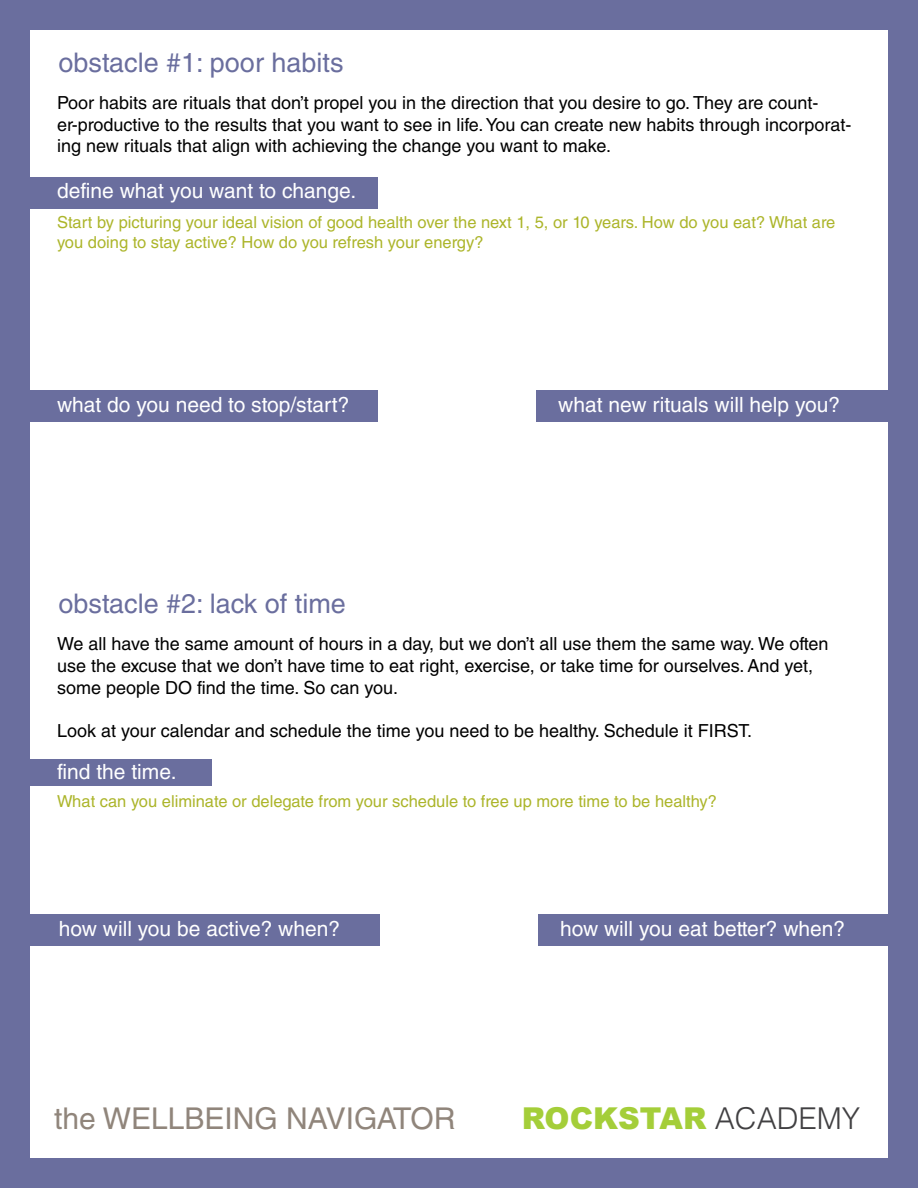
<style>
.page{position:relative;width:918px;height:1188px;background:#fff}
.page>*{position:absolute;margin:0;border:0;box-sizing:border-box;transform-origin:0 0}
.t1{font:900 30.15px "Arial";color:#a4ce39}
.t2{font:30px "Helvetica LT Std";color:#90857b}
.t3{font:27px "Helvetica LT Std";color:#6a6e9e}
.t4{font:21px "Helvetica LT Std";color:#fff}
.t5{font:18px/21.6px "Helvetica LT Std";color:#000}
.t6{font:16.5px/19.8px "Helvetica LT Std";color:#acb52a}
.s1{font-family:"Helvetica";font-weight:300;color:#414042}
</style>
<div class="page">
<div style="left:0;top:0;width:918px;height:1188px;border:30px solid #6a6e9e"></div>
<div style="left:26px;top:177px;width:352px;height:31px;background:#6a6e9e"></div>
<div style="left:26px;top:391px;width:352px;height:31px;background:#6a6e9e"></div>
<div style="left:536px;top:391px;width:353px;height:31px;background:#6a6e9e"></div>
<div style="left:26px;top:759px;width:185px;height:27px;background:#6a6e9e"></div>
<div style="left:28px;top:915px;width:352px;height:31px;background:#6a6e9e"></div>
<div style="left:538px;top:915px;width:352px;height:31px;background:#6a6e9e"></div>
<h3 class="t3" style="left:58px;top:47px;width:287px">obstacle #1: poor habits</h3>
<p class="t5" style="left:57px;top:92px;width:796px">Poor habits are rituals that don’t propel you in the direction that you desire to go. They are count&shy;er-productive to the results that you want to see in life. You can create new habits through incorporat&shy;ing new rituals that align with achieving the change you want to make.</p>
<p class="t4" style="left:57px;top:179px;width:301px">define what you want to change.</p>
<p class="t6" style="left:57px;top:213px;width:780px">Start by picturing your ideal vision of good health over the next 1, 5, or 10 years. How do you eat? What are you doing to stay active? How do you refresh your energy?</p>
<p class="t4" style="left:57px;top:392px;width:294px">what do you need to stop/start?</p>
<p class="t4" style="left:558px;top:392px;width:283px">what new rituals will help you?</p>
<h3 class="t3" style="left:58px;top:588px;width:289px">obstacle #2: lack of time</h3>
<p class="t5" style="left:57px;top:633px;width:773px">We all have the same amount of hours in a day, but we don’t all use them the same way. We often use the excuse that we don’t have time to eat right, exercise, or take time for ourselves. And yet, some people DO find the time. So can you.</p>
<p class="t5" style="left:57px;top:720px;width:697px">Look at your calendar and schedule the time you need to be healthy. Schedule it FIRST.</p>
<p class="t4" style="left:57px;top:760px;width:121px">find the time.</p>
<p class="t6" style="left:57px;top:792px;width:661px">What can you eliminate or delegate from your schedule to free up more time to be healthy?</p>
<p class="t4" style="left:59px;top:916px;width:283px">how will you be active? when?</p>
<p class="t4" style="left:560px;top:916px;width:287px">how will you eat better? when?</p>
<h2 class="t2" style="left:54px;top:1101px;width:403px">the WELLBEING NAVIGATOR</h2>
<h1 class="t1" style="left:522px;top:1096px;width:340px">ROCKSTAR <span class="s1">ACADEMY</span></h1>
</div>
